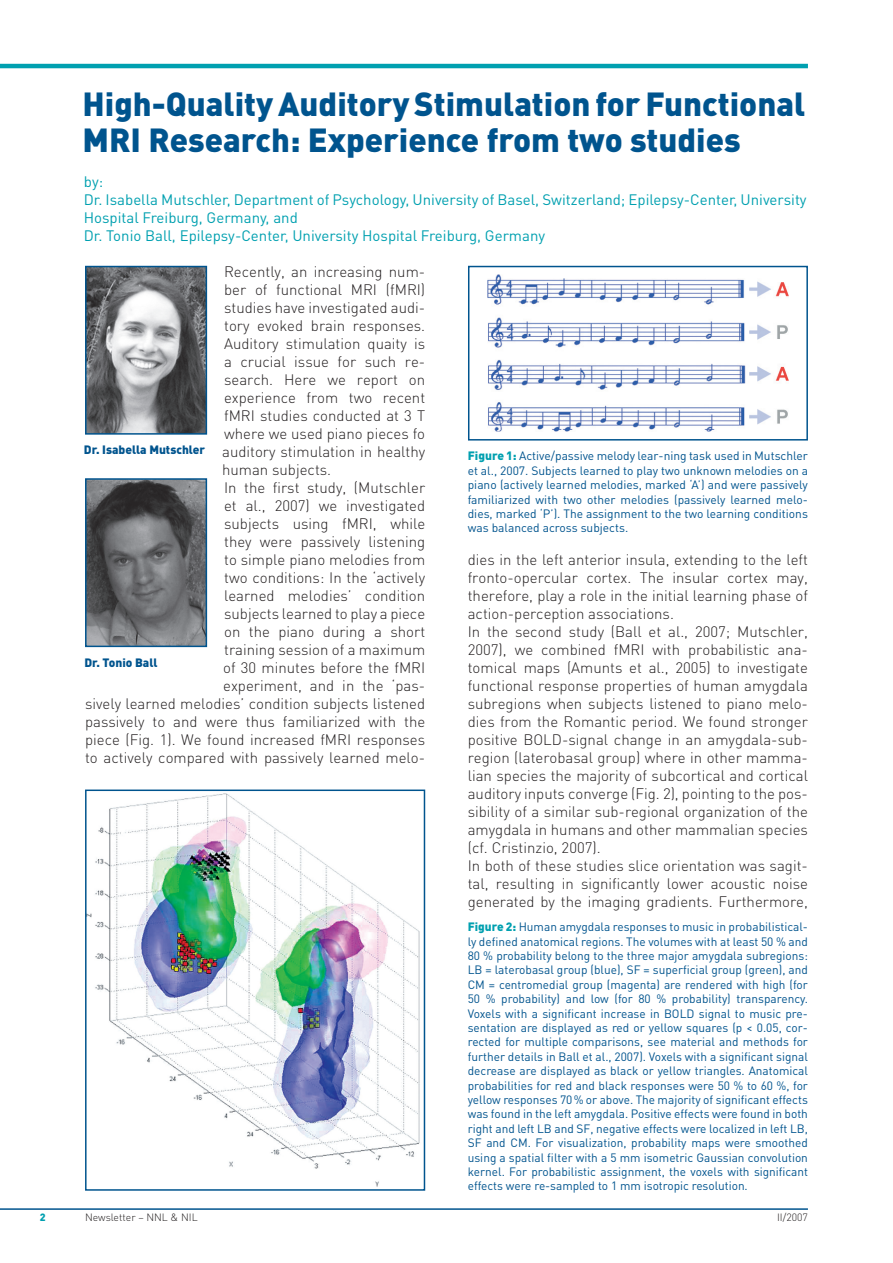
<style>
.page{position:relative;width:893px;height:1263px;background:#fff}
.page>*{position:absolute;margin:0;border:0;box-sizing:border-box;transform-origin:0 0}
.t1{font:900 33px/36px "DINOT";color:#00548e}
.t2{font:300 15px/18px "DINOT";color:#231f20}
.t3{font:15px/18px "DINOT";color:#00a0b0}
.t4{font:12px/14.4px "DINOT";letter-spacing:-.005em;color:#00548e;text-align:justify}
.t5{font:900 12px "DINOT";color:#00548e}
.t6{font:300 10.5px "DINOT";color:#231f20}
.t7{font:900 10.5px "DINOT";color:#00a0b0}
.s1{font-weight:900;color:#00a0b0}
</style>
<div class="page">
<hr style="left:0;top:1208px;width:808px;height:2px;background:#00548e">
<img style="left:88px;top:481px;width:116px;height:163px">
<div style="left:85px;top:478px;width:122px;height:169px;border:2px solid #00548e"></div>
<img style="left:88px;top:269px;width:116px;height:163px">
<div style="left:85px;top:266px;width:122px;height:169px;border:2px solid #00548e"></div>
<img style="left:88px;top:793px;width:332px;height:394px">
<div style="left:85px;top:789px;width:340px;height:402px;border:2px solid #00548e"></div>
<img style="left:487px;top:275px;width:302px;height:157px">
<div style="left:468px;top:266px;width:340px;height:175px;border:2px solid #00548e"></div>
<hr style="left:0;top:64px;width:808px;height:4px;background:#00a0b0">
<p class="t7" style="left:40px;top:1210px;width:7px">2</p>
<h1 class="t1" style="left:82px;top:85px;width:724px">High-Quality Auditory Stimulation for Functional<br>MRI Research: Experience from two studies</h1>
<p class="t3" style="left:84px;top:172px;width:724px">by:<br>Dr. Isabella Mutschler, Department of Psychology, University of Basel, Switzerland; Epilepsy-Center, University Hospital Freiburg, Germany, and<br>Dr. Tonio Ball, Epilepsy-Center, University Hospital Freiburg, Germany</p>
<p class="t2" style="left:224px;top:262px;width:203px">Recently, an increasing num-</p>
<p class="t2" style="left:224px;top:280px;width:203px">ber of functional MRI (fMRI)</p>
<p class="t2" style="left:224px;top:298px;width:203px">studies have investigated audi-</p>
<p class="t2" style="left:224px;top:316px;width:203px">tory evoked brain responses.</p>
<p class="t2" style="left:224px;top:334px;width:203px">Auditory stimulation quaity is</p>
<p class="t2" style="left:224px;top:352px;width:203px">a crucial issue for such re-</p>
<p class="t2" style="left:224px;top:370px;width:203px">search. Here we report on</p>
<p class="t2" style="left:224px;top:388px;width:203px">experience from two recent</p>
<p class="t2" style="left:224px;top:406px;width:203px">fMRI studies conducted at 3 T</p>
<p class="t2" style="left:224px;top:424px;width:203px">where we used piano pieces fo</p>
<p class="t2" style="left:222px;top:442px;width:205px">auditory stimulation in healthy</p>
<p class="t2" style="left:222px;top:460px;width:111px">human subjects.</p>
<p class="t2" style="left:224px;top:478px;width:203px">In the first study, (Mutschler</p>
<p class="t2" style="left:224px;top:496px;width:203px">et al., 2007) we investigated</p>
<p class="t2" style="left:224px;top:514px;width:203px">subjects using fMRI, while</p>
<p class="t2" style="left:224px;top:532px;width:203px">they were passively listening</p>
<p class="t2" style="left:224px;top:550px;width:203px">to simple piano melodies from</p>
<p class="t2" style="left:224px;top:568px;width:203px">two conditions: In the ‘actively</p>
<p class="t2" style="left:224px;top:586px;width:203px">learned melodies’ condition</p>
<p class="t2" style="left:224px;top:604px;width:203px">subjects learned to play a piece</p>
<p class="t2" style="left:224px;top:622px;width:203px">on the piano during a short</p>
<p class="t2" style="left:224px;top:640px;width:203px">training session of a maximum</p>
<p class="t2" style="left:223px;top:658px;width:203px">of 30 minutes before the fMRI</p>
<p class="t2" style="left:223px;top:676px;width:203px">experiment, and in the ‘pas-</p>
<p class="t2" style="left:85px;top:694px;width:342px">sively learned melodies’ condition subjects listened</p>
<p class="t2" style="left:85px;top:712px;width:342px">passively to and were thus familiarized with the</p>
<p class="t2" style="left:85px;top:730px;width:342px">piece (Fig. 1). We found increased fMRI responses</p>
<p class="t2" style="left:85px;top:748px;width:342px">to actively compared with passively learned melo-</p>
<p class="t5" style="left:84px;top:442px;width:123px">Dr. Isabella Mutschler</p>
<p class="t5" style="left:84px;top:654px;width:75px">Dr. Tonio Ball</p>
<p class="t4" style="left:468px;top:448px;width:342px"><span class="s1">Figure 1:</span> Active/passive melody lear-ning task used in Mutschler et al., 2007. Subjects learned to play two unknown melodies on a piano (actively learned melodies, marked ‘A’) and were passively familiarized with two other melodies (passively learned melo&shy;dies, marked ‘P’). The assignment to the two learning conditions was balanced across subjects.</p>
<p class="t2" style="left:468px;top:550px;width:342px">dies in the left anterior insula, extending to the left fronto-opercular cortex. The insular cortex may, therefore, play a role in the initial learning phase of action-perception associations.<br>In the second study (Ball et al., 2007; Mutschler, 2007), we combined fMRI with probabilistic ana&shy;tomical maps (Amunts et al., 2005) to investigate functional response properties of human amygdala subregions when subjects listened to piano melo&shy;dies from the Romantic period. We found stronger positive BOLD-signal change in an amygdala-sub&shy;region (laterobasal group) where in other mamma&shy;lian species the majority of subcortical and cortical auditory inputs converge (Fig. 2), pointing to the pos&shy;sibility of a similar sub-regional organization of the amygdala in humans and other mammalian species (cf. Cristinzio, 2007).<br>In both of these studies slice orientation was sagit&shy;tal, resulting in significantly lower acoustic noise generated by the imaging gradients. Furthermore,</p>
<p class="t4" style="left:468px;top:919px;width:342px"><span class="s1">Figure 2:</span> Human amygdala responses to music in probabilistical&shy;ly defined anatomical regions. The volumes with at least 50 % and 80 % probability belong to the three major amygdala subregions:<br>LB = laterobasal group (blue), SF = superficial group (green), and CM = centromedial group (magenta) are rendered with high (for 50 % probability) and low (for 80 % probability) transparency.<br>Voxels with a significant increase in BOLD signal to music pre&shy;sentation are displayed as red or yellow squares (p &lt; 0.05, cor&shy;rected for multiple comparisons, see material and methods for further details in Ball et al., 2007). Voxels with a significant signal decrease are displayed as black or yellow triangles. Anatomical probabilities for red and black responses were 50 % to 60 %, for yellow responses 70% or above. The majority of significant effects was found in the left amygdala. Positive effects were found in both right and left LB and SF, negative effects were localized in left LB, SF and CM. For visualization, probability maps were smoothed using a spatial filter with a 5 mm isometric Gaussian convolution kernel. For probabilistic assignment, the voxels with significant effects were re-sampled to 1 mm isotropic resolution.</p>
<p class="t6" style="left:85px;top:1210px;width:114px">Newsletter – NNL &amp; NIL</p>
<p class="t6" style="left:777px;top:1210px;width:32px">II/2007</p>
</div>
